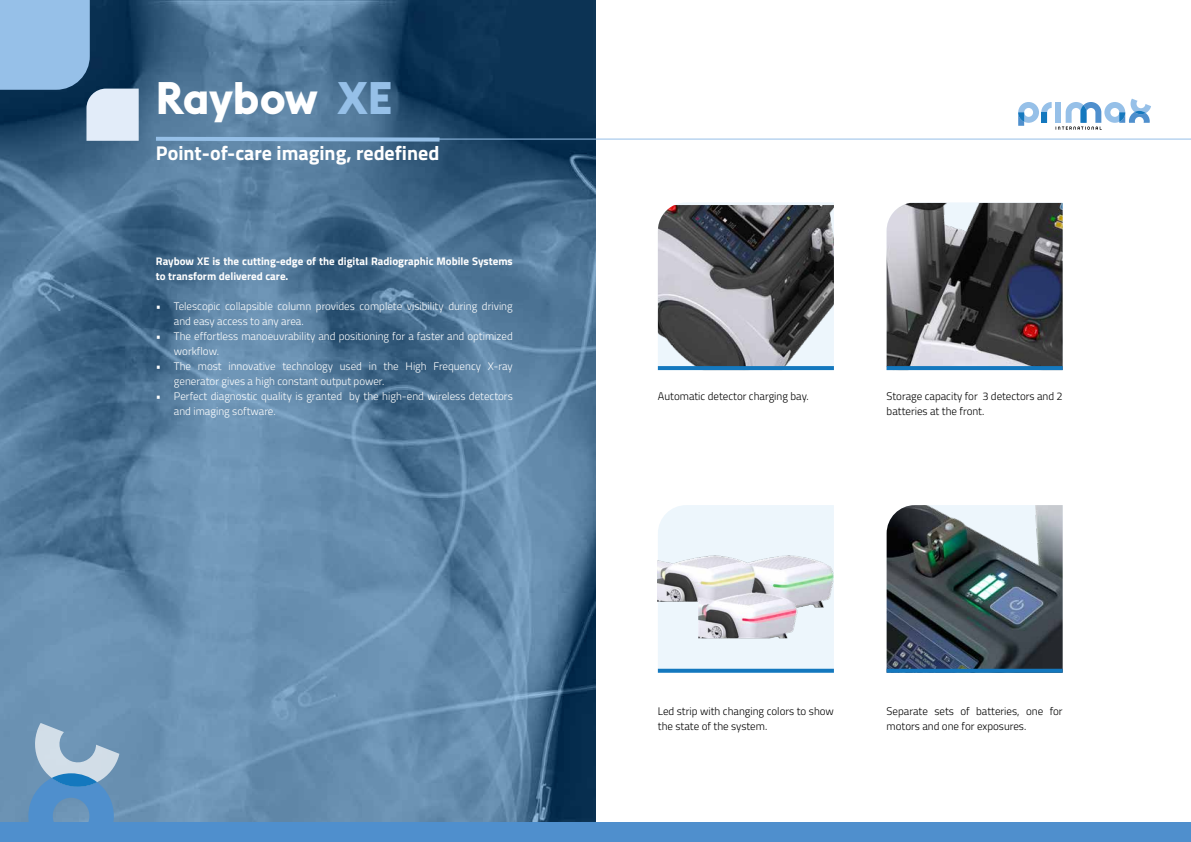
<style>
.page{position:relative;width:1191px;height:842px;background:#fff}
.page>*{position:absolute;margin:0;border:0;box-sizing:border-box;transform-origin:0 0}
.t1{font:700 45px "Euclid Flex";color:#fff}
.t2{font:700 20px "Titillium Web";color:#fff}
.t3{font:300 11px/15px "Titillium Web";color:#fff}
.t4{font:300 11px/15px "Titillium Web";color:#000}
.t5{font:700 11px/15px "Titillium Web";color:#fff}
.s1{color:#96c0e8}
</style>
<div class="page">
<svg style="left:1018px;top:99px;width:133px;height:31px"></svg>
<img style="left:0;top:0;width:595px;height:822px">
<img style="left:886px;top:203px;width:176px;height:163px">
<hr style="left:156px;top:139px;width:1035px;height:1px;background:#96c0e8">
<svg style="left:28px;top:723px;width:91px;height:99px;background:#7aa3c7"></svg>
<div style="left:0;top:822px;width:1191px;height:20px;background:#4f8fcd"></div>
<svg style="left:886px;top:366px;width:176px;height:4px"></svg>
<svg style="left:0;top:0;width:139px;height:141px;background:#5f83a4"></svg>
<svg style="left:152px;top:135px;width:291px;height:9px;background:#6f97bb"></svg>
<img style="left:658px;top:205px;width:176px;height:161px">
<svg style="left:658px;top:366px;width:176px;height:4px"></svg>
<div style="left:658px;top:505px;width:176px;height:164px;background:#edf6fc"></div>
<img style="left:658px;top:550px;width:176px;height:91px">
<svg style="left:658px;top:669px;width:176px;height:4px"></svg>
<img style="left:886px;top:505px;width:176px;height:164px">
<svg style="left:886px;top:669px;width:176px;height:4px"></svg>
<h1 class="t1" style="left:156px;top:72px;width:238px">Raybow <span class="s1">XE</span></h1>
<h2 class="t2" style="left:156px;top:138px;width:285px">Point-of-care imaging, redefined</h2>
<p class="t5" style="left:156px;top:253px;width:358px">Raybow XE is the cutting-edge of the digital Radiographic Mobile Systems to transform delivered care.</p>
<p class="t3" style="left:174px;top:298px;width:340px;text-indent:-18px">• Telescopic collapsible column provides complete visibility during driving and easy access to any area.</p>
<p class="t3" style="left:174px;top:328px;width:340px;text-indent:-18px">• The effortless manoeuvrability and positioning for a faster and optimized workflow.</p>
<p class="t3" style="left:174px;top:358px;width:340px;text-indent:-18px">• The most innovative technology used in the High Frequency X-ray generator gives a high constant output power.</p>
<p class="t3" style="left:174px;top:388px;width:340px;text-indent:-18px">• Perfect diagnostic quality is granted by the high-end wireless detectors and imaging software.</p>
<p class="t4" style="left:658px;top:388px;width:152px">Automatic detector charging bay.</p>
<p class="t4" style="left:886px;top:388px;width:177px">Storage capacity for 3 detectors and 2 batteries at the front.</p>
<p class="t4" style="left:658px;top:703px;width:177px">Led strip with changing colors to show the state of the system.</p>
<p class="t4" style="left:886px;top:703px;width:177px">Separate sets of batteries, one for motors and one for exposures.</p>
</div>
